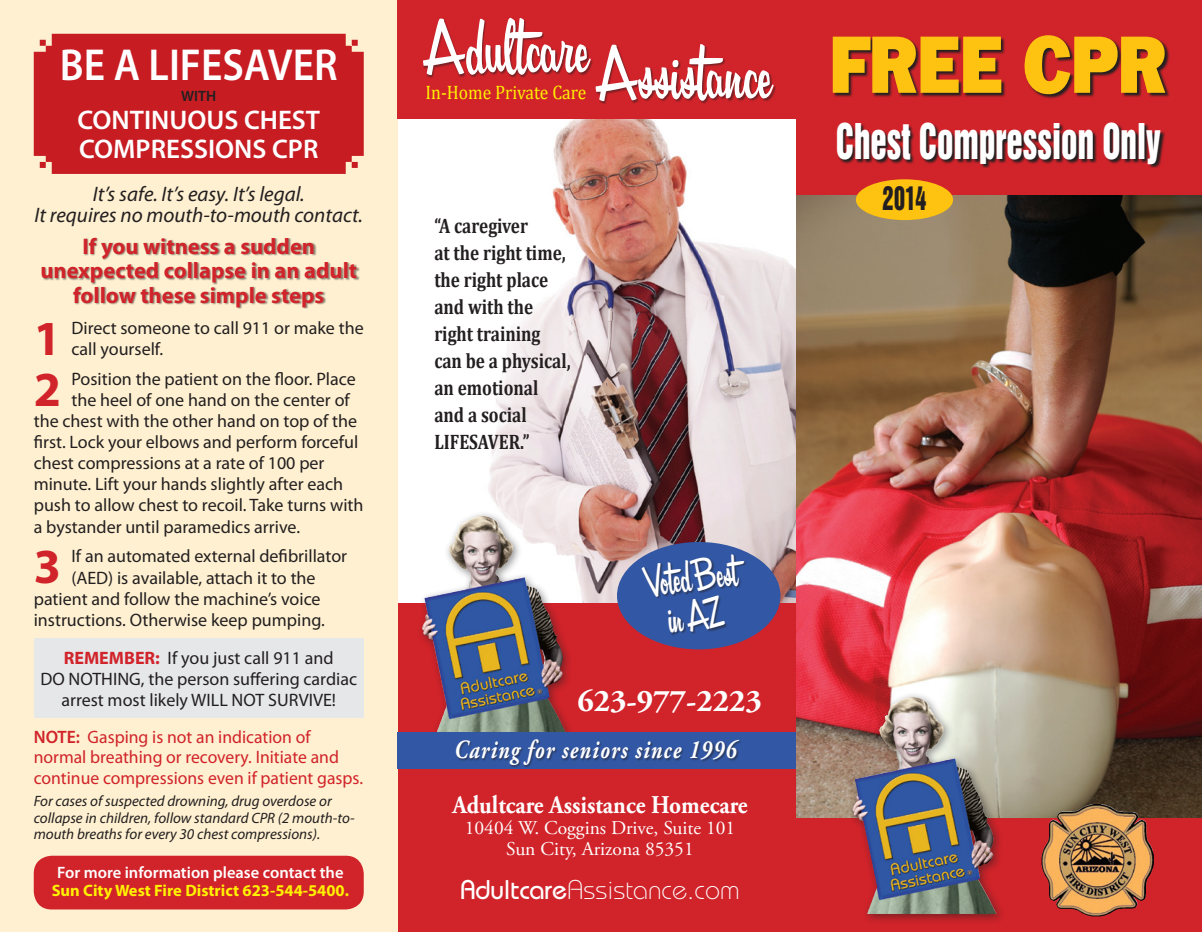
<style>
.page{position:relative;width:1202px;height:932px;background:#fff}
.page>*{position:absolute;margin:0;border:0;box-sizing:border-box;transform-origin:0 0}
.t1{font:84px "Mister Television";color:#fff}
.t2{font:800 78px "Frint";color:#fec210;scale:.88 1}
.t3{font:700 49.2px "Myriad Pro";color:#d1232a}
.t4{font:48px/39px "Mister Television";color:#fff;text-align:center;scale:.91 1}
.t5{font:45px "Helvetica Inserat LT Std";color:#fff;scale:.73 1}
.t6{font:600 45px "Myriad Pro";color:#fff;scale:.92 1}
.t7{font:700 31.5px "Adobe Garamond Pro";color:#fff}
.t8{font:30px "Helvetica Inserat LT Std";color:#231f20;scale:.73 1}
.t9{font:600 27px/28.5px "Myriad Pro";color:#fff}
.t10{font:300 27px "Bauhaus Std";color:#fff}
.t11{font:italic 700 26.25px "Adobe Garamond Pro";letter-spacing:.06em;color:#fff;scale:.8 1}
.t12{font:700 25.5px "Adobe Garamond Pro";color:#fff;scale:.91 1}
.t13{font:700 22.5px/24px "Myriad Pro";color:#d1232a;text-align:center}
.t14{font:700 21px/27px "Cambria";color:#231f20;scale:.82 1}
.t15{font:italic 21px/21px "Myriad Pro";color:#231f20;text-align:center}
.t16{font:19.5px/21px "Adobe Garamond Pro";color:#fff;text-align:center}
.t17{font:19.5px "Cambria";color:#fff101;scale:.9 1}
.t18{font:18px/21px "Myriad Pro";color:#231f20}
.t19{font:18px/20.2px "Myriad Pro";color:#d1232a}
.t20{font:700 16.5px "Myriad Pro";color:#fff101}
.t21{font:600 16.5px "Myriad Pro";color:#fff}
.t22{font:italic 15px/16.5px "Myriad Pro";color:#231f20}
.t23{font:600 15px "Myriad Pro";color:#231f20}
.s1{font-weight:700;color:#d1232a}
.s2{font-weight:600}
.s3{font-weight:500}
</style>
<div class="page">
<img style="left:398px;top:119px;width:398px;height:485px">
<div style="left:0;top:0;width:398px;height:932px;background:#fef0d0"></div>
<div style="left:398px;top:604px;width:398px;height:328px;background:#d1232a"></div>
<div style="left:796px;top:0;width:406px;height:195px;background:#d1232a"></div>
<div style="left:397px;top:0;width:403px;height:119px;background:#d1232a"></div>
<svg style="left:796px;top:817px;width:406px;height:115px;background:#c93832"></svg>
<div style="left:34px;top:855px;width:330px;height:54px;background:#d1232a;border-radius:18px"></div>
<svg style="left:833px;top:36px;width:337px;height:132px"></svg>
<img style="left:796px;top:195px;width:406px;height:622px">
<div style="left:847px;top:691px;width:159px;height:233px;background:#231f20;opacity:.5"></div>
<img style="left:853px;top:697px;width:56px;height:109px">
<img style="left:1041px;top:804px;width:52px;height:95px">
<div style="left:42px;top:238px;width:317px;height:71px;background:#231f20;opacity:.5"></div>
<div style="left:34px;top:638px;width:330px;height:80px;background:#e6e7e9"></div>
<div style="left:423px;top:18px;width:170px;height:60px;background:#231f20;opacity:.5"></div>
<div style="left:595px;top:44px;width:181px;height:60px;background:#231f20;opacity:.5"></div>
<div style="left:617px;top:542px;width:163px;height:107px;background:#3257a4;border-radius:50%"></div>
<div style="left:416px;top:510px;width:159px;height:233px;background:#231f20;opacity:.5"></div>
<img style="left:423px;top:516px;width:55px;height:109px">
<div style="left:397px;top:731px;width:399px;height:37px;background:#3257a4"></div>
<div style="left:457px;top:738px;width:285px;height:29px;background:#231f20;opacity:.5"></div>
<div style="left:34px;top:34px;width:330px;height:140px;background:#c61c22"></div>
<div style="left:642px;top:554px;width:105px;height:82px;background:#231f20;opacity:.5"></div>
<div style="left:856px;top:179px;width:97px;height:41px;background:#fec210;border-radius:50%"></div>
<h3 class="t6" style="left:60px;top:36px;width:303px">BE A LIFESAVER</h3>
<p class="t23" style="left:181px;top:86px;width:36px">WITH</p>
<h3 class="t9" style="left:77px;top:105px;width:244px">CONTINUOUS CHEST<br>COMPRESSIONS CPR</h3>
<p class="t15" style="left:34px;top:183px;width:330px">It’s safe. It’s easy. It’s legal.<br>It requires no mouth-to-mouth contact.</p>
<p class="t13" style="left:40px;top:234px;width:318px">If you witness a sudden unexpected collapse in an adult follow these simple steps</p>
<h3 class="t3" style="left:34px;top:307px;width:29px">1</h3>
<p class="t18" style="left:71px;top:317px;width:294px">Direct someone to call 911 or make the call yourself.</p>
<h3 class="t3" style="left:34px;top:358px;width:29px">2</h3>
<p class="t18" style="left:71px;top:368px;width:286px">Position the patient on the floor. Place</p>
<p class="t18" style="left:71px;top:389px;width:280px">the heel of one hand on the center of</p>
<p class="t18" style="left:34px;top:410px;width:325px">the chest with the other hand on top of the</p>
<p class="t18" style="left:34px;top:431px;width:326px">first. Lock your elbows and perform forceful</p>
<p class="t18" style="left:34px;top:452px;width:292px">chest compressions at a rate of 100 per</p>
<p class="t18" style="left:34px;top:473px;width:311px">minute. Lift your hands slightly after each</p>
<p class="t18" style="left:34px;top:494px;width:331px">push to allow chest to recoil. Take turns with</p>
<p class="t18" style="left:34px;top:515px;width:268px">a bystander until paramedics arrive.</p>
<h3 class="t3" style="left:34px;top:535px;width:29px">3</h3>
<p class="t18" style="left:71px;top:545px;width:277px">If an automated external defibrillator</p>
<p class="t18" style="left:71px;top:566px;width:246px">(AED) is available, attach it to the</p>
<p class="t18" style="left:34px;top:587px;width:288px">patient and follow the machine’s voice</p>
<p class="t18" style="left:34px;top:608px;width:293px">instructions. Otherwise keep pumping.</p>
<p class="t18" style="left:40px;top:647px;width:318px;text-align:center"><span class="s1">REMEMBER:</span> If you just call 911 and<br>DO NOTHING, the person suffering cardiac arrest most likely WILL NOT SURVIVE!</p>
<p class="t19" style="left:34px;top:726px;width:331px"><span class="s2">NOTE:</span> Gasping is not an indication of normal breathing or recovery. Initiate and continue compressions even if patient gasps.</p>
<p class="t22" style="left:34px;top:792px;width:322px">For cases of suspected drowning, drug overdose or collapse in children, follow standard CPR (2 mouth-to&shy;mouth breaths for every 30 chest compressions).</p>
<p class="t21" style="left:57px;top:862px;width:288px">For more information please contact the</p>
<p class="t20" style="left:52px;top:880px;width:299px">Sun City West Fire District 623-544-5400.</p>
<h1 class="t1" style="left:426px;top:1px;width:164px">Adultcare</h1>
<p class="t17" style="left:425px;top:81px;width:180px">In-Home Private Care</p>
<h1 class="t1" style="left:599px;top:27px;width:175px">Assistance</h1>
<p class="t14" style="left:434px;top:211px;width:168px">“A caregiver<br>at the right time, the right place and with the right training can be a physical, an emotional and a social<br>LIFESAVER.”</p>
<h3 class="t4" style="left:643px;top:565px;width:103px;rotate:-7deg">Voted Best in AZ</h3>
<h3 class="t7" style="left:577px;top:682px;width:186px">623-977-2223</h3>
<h3 class="t11" style="left:454px;top:734px;width:354px">Caring for seniors since 1996</h3>
<h3 class="t12" style="left:452px;top:789px;width:326px">Adultcare Assistance Homecare</h3>
<p class="t16" style="left:465px;top:817px;width:272px">10404 W. Coggins Drive, Suite 101<br>Sun City, Arizona 85351</p>
<h3 class="t10" style="left:460px;top:873px;width:281px"><span class="s3">Adultcare</span>Assistance.com</h3>
<h2 class="t2" style="left:830px;top:27px;width:384px">FREE CPR</h2>
<h3 class="t5" style="left:835px;top:114px;width:447px">Chest Compression Only</h3>
<h3 class="t8" style="left:882px;top:181px;width:62px">2014</h3>
</div>
